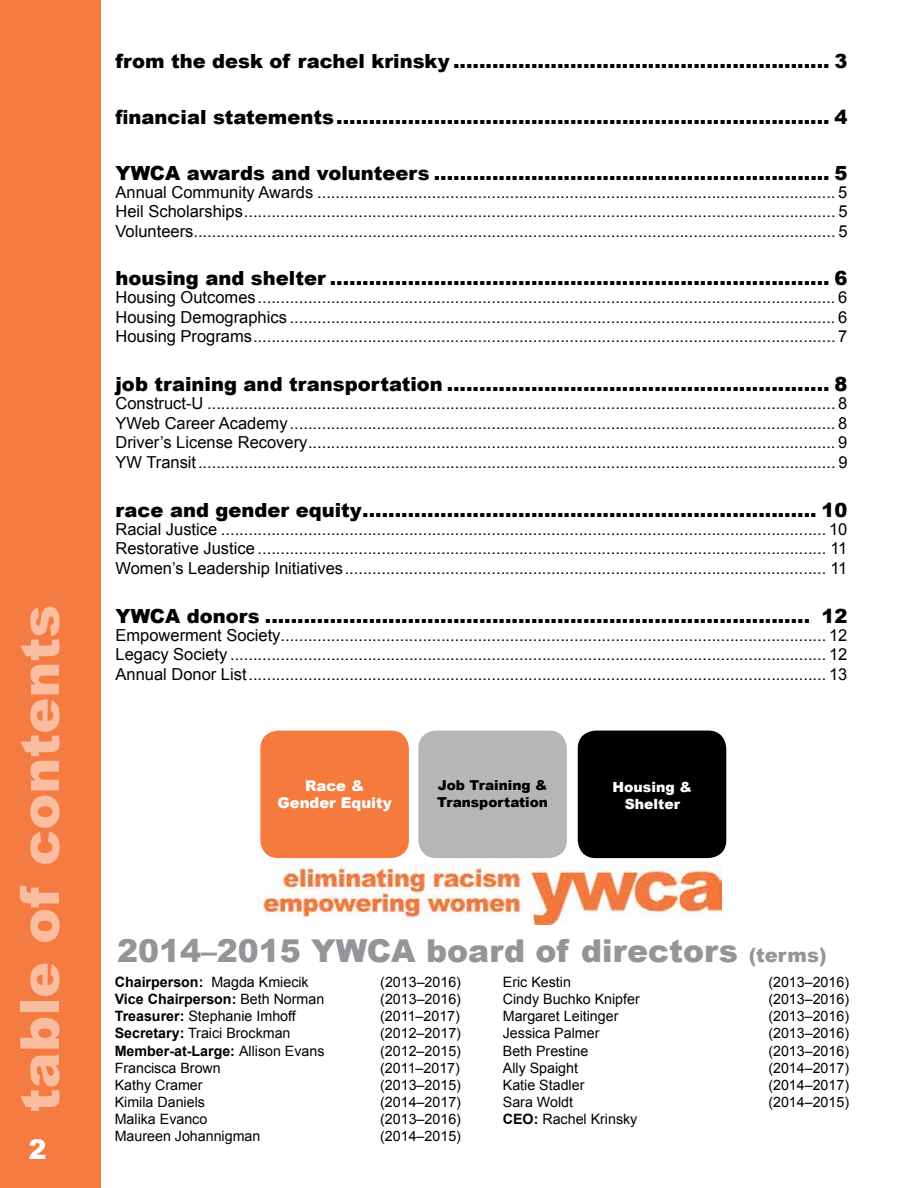
<style>
.page{position:relative;width:918px;height:1188px;background:#fff}
.page>*{position:absolute;margin:0;border:0;box-sizing:border-box;transform-origin:0 0}
.t1{font:900 54px "Arial";color:#fabda0}
.t2{font:900 31.5px "Arial";color:#939598}
.t3{font:900 27px "Arial";color:#fff}
.t4{font:900 19.5px "Arial";color:#000}
.t5{font:16.5px/19.5px "Arial";color:#000;text-align:justify}
.t6{font:900 14.85px/17.7px "Arial";color:#fff;text-align:center}
.t7{font:14.25px "Arial";color:#000}
.t8{font:700 14.25px "Arial";color:#000}
.t9{font:900 13.95px/16.8px "Arial";color:#fff;text-align:center}
.t10{font:900 13.65px/16.4px "Arial";color:#000}
.s1{font-size:19.5px}
.s2{font-weight:400}
.s3{font-weight:700}
</style>
<div class="page">
<div style="left:0;top:0;width:100px;height:1188px;background:#f47b41"></div>
<div style="left:260px;top:731px;width:149px;height:127px;background:#f47a3e;border-radius:18px"></div>
<div style="left:418px;top:731px;width:149px;height:127px;background:#b4b6b8;border-radius:18px"></div>
<div style="left:578px;top:731px;width:148px;height:127px;background:#000;border-radius:18px"></div>
<img style="left:257px;top:865px;width:465px;height:60px">
<h1 class="t1" style="left:0;top:1112px;width:509px;rotate:-90deg">table of contents</h1>
<h3 class="t3" style="left:28px;top:1130px;width:20px">2</h3>
<p class="t4" style="left:116px;top:47px;width:733px">from the desk of rachel krinsky .......................................................... 3</p>
<p class="t4" style="left:116px;top:103px;width:734px">financial statements............................................................................ 4</p>
<p class="t4" style="left:116px;top:158px;width:733px">YWCA awards and volunteers ............................................................. 5</p>
<p class="t5" style="left:116px;top:182px;width:734px">Annual Community Awards ................................................................................................................. 5<br>Heil Scholarships................................................................................................................................. 5<br>Volunteers............................................................................................................................................ 5</p>
<p class="t4" style="left:116px;top:264px;width:733px">housing and shelter ............................................................................. 6</p>
<p class="t5" style="left:116px;top:288px;width:734px">Housing Outcomes.............................................................................................................................. 6<br>Housing Demographics ....................................................................................................................... 6<br>Housing Programs............................................................................................................................... 7</p>
<p class="t4" style="left:116px;top:370px;width:733px">job training and transportation ........................................................... 8</p>
<p class="t5" style="left:116px;top:394px;width:734px">Construct-U ......................................................................................................................................... 8<br>YWeb Career Academy ....................................................................................................................... 8<br>Driver’s License Recovery................................................................................................................... 9<br>YW Transit........................................................................................................................................... 9</p>
<p class="t4" style="left:116px;top:496px;width:734px">race and gender equity...................................................................... 10</p>
<p class="t5" style="left:115px;top:519px;width:734px">Racial Justice .................................................................................................................................... 10<br>Restorative Justice ............................................................................................................................ 11<br>Women’s Leadership Initiatives......................................................................................................... 11</p>
<p class="t4" style="left:116px;top:602px;width:733px">YWCA donors .................................................................................... 12</p>
<p class="t5" style="left:116px;top:625px;width:734px">Empowerment Society....................................................................................................................... 12<br>Legacy Society .................................................................................................................................. 12<br>Annual Donor List.............................................................................................................................. 13</p>
<p class="t6" style="left:277px;top:776px;width:116px">Race &amp;<br>Gender Equity</p>
<p class="t10" style="left:437px;top:777px;width:112px">Job Training &amp;<br>Transportation</p>
<p class="t9" style="left:613px;top:778px;width:81px">Housing &amp;<br>Shelter</p>
<h2 class="t2" style="left:117px;top:927px;width:711px">2014–2015 YWCA board of directors <span class="s1">(terms)</span></h2>
<p class="t8" style="left:115px;top:973px;width:195px">Chairperson: <span class="s2">Magda Kmiecik</span></p>
<p class="t7" style="left:380px;top:973px;width:82px">(2013–2016)</p>
<p class="t8" style="left:115px;top:990px;width:211px">Vice Chairperson: <span class="s2">Beth Norman</span></p>
<p class="t7" style="left:380px;top:990px;width:82px">(2013–2016)</p>
<p class="t7" style="left:115px;top:1007px;width:183px"><span class="s3">Treasurer:</span> Stephanie Imhoff</p>
<p class="t7" style="left:380px;top:1007px;width:81px">(2011–2017)</p>
<p class="t7" style="left:115px;top:1024px;width:177px"><span class="s3">Secretary:</span> Traici Brockman</p>
<p class="t7" style="left:380px;top:1024px;width:82px">(2012–2017)</p>
<p class="t8" style="left:115px;top:1041px;width:211px">Member-at-Large: <span class="s2">Allison Evans</span></p>
<p class="t7" style="left:380px;top:1041px;width:82px">(2012–2015)</p>
<p class="t7" style="left:115px;top:1058px;width:108px">Francisca Brown</p>
<p class="t7" style="left:380px;top:1058px;width:81px">(2011–2017)</p>
<p class="t7" style="left:115px;top:1075px;width:89px">Kathy Cramer</p>
<p class="t7" style="left:380px;top:1075px;width:82px">(2013–2015)</p>
<p class="t7" style="left:115px;top:1093px;width:92px">Kimila Daniels</p>
<p class="t7" style="left:380px;top:1093px;width:82px">(2014–2017)</p>
<p class="t7" style="left:115px;top:1110px;width:94px">Malika Evanco</p>
<p class="t7" style="left:380px;top:1110px;width:82px">(2013–2016)</p>
<p class="t7" style="left:115px;top:1127px;width:147px">Maureen Johannigman</p>
<p class="t7" style="left:380px;top:1127px;width:82px">(2014–2015)</p>
<p class="t7" style="left:503px;top:973px;width:70px">Eric Kestin</p>
<p class="t7" style="left:768px;top:973px;width:82px">(2013–2016)</p>
<p class="t7" style="left:503px;top:990px;width:139px">Cindy Buchko Knipfer</p>
<p class="t7" style="left:768px;top:990px;width:82px">(2013–2016)</p>
<p class="t7" style="left:503px;top:1007px;width:117px">Margaret Leitinger</p>
<p class="t7" style="left:768px;top:1007px;width:82px">(2013–2016)</p>
<p class="t7" style="left:503px;top:1024px;width:98px">Jessica Palmer</p>
<p class="t7" style="left:768px;top:1024px;width:82px">(2013–2016)</p>
<p class="t7" style="left:503px;top:1041px;width:87px">Beth Prestine</p>
<p class="t7" style="left:768px;top:1041px;width:82px">(2013–2016)</p>
<p class="t7" style="left:503px;top:1058px;width:77px">Ally Spaight</p>
<p class="t7" style="left:768px;top:1058px;width:82px">(2014–2017)</p>
<p class="t7" style="left:503px;top:1075px;width:83px">Katie Stadler</p>
<p class="t7" style="left:768px;top:1075px;width:82px">(2014–2017)</p>
<p class="t7" style="left:503px;top:1093px;width:72px">Sara Woldt</p>
<p class="t7" style="left:768px;top:1093px;width:82px">(2014–2015)</p>
<p class="t7" style="left:503px;top:1110px;width:136px"><span class="s3">CEO:</span> Rachel Krinsky</p>
</div>
